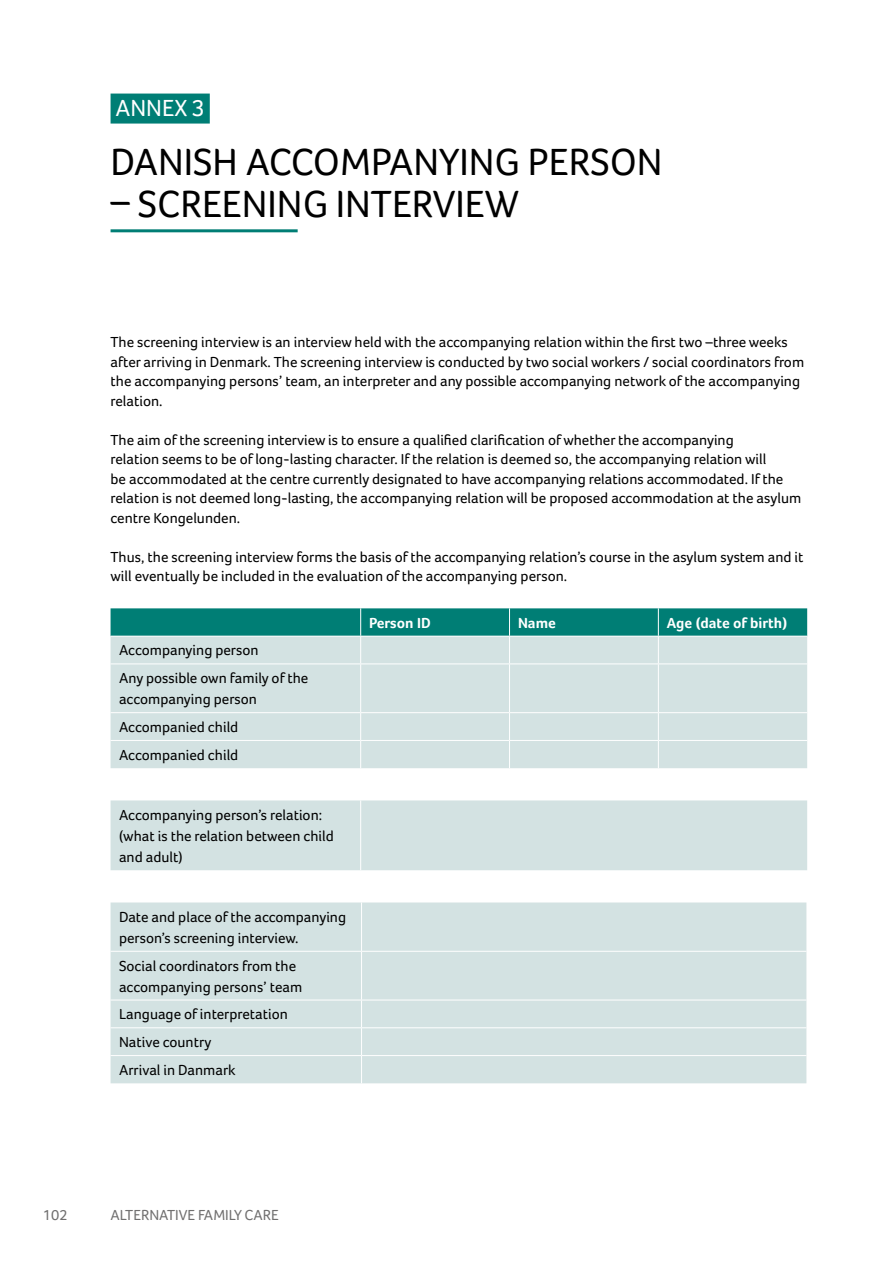
<style>
.page{position:relative;width:893px;height:1263px;background:#fff}
.page>*{position:absolute;margin:0;border:0;box-sizing:border-box;transform-origin:0 0}
.t1{font:39px "Foco";color:#000}
.t2{font:24px "Foco";color:#fff}
.t3{font:15px/19.5px "Foco";color:#000}
.t4{font:700 15px "Foco";color:#fff}
.t5{font:15px "Foco";color:#706f6f}
</style>
<div class="page">
<div style="left:111px;top:94px;width:99px;height:30px;background:#007e75"></div>
<hr style="left:111px;top:229px;width:187px;height:3px;background:#007e75">
<div style="left:111px;top:664px;width:696px;height:104px;background:#d3e2e2"></div>
<svg style="left:111px;top:608px;width:696px;height:55px;background:#6cb1ad"></svg>
<hr style="left:360px;top:664px;width:1px;height:48px;background:#fff">
<hr style="left:509px;top:664px;width:1px;height:48px;background:#fff">
<hr style="left:658px;top:664px;width:1px;height:48px;background:#fff">
<hr style="left:111px;top:712px;width:250px;height:1px;background:#fff">
<hr style="left:361px;top:712px;width:148px;height:1px;background:#fff">
<hr style="left:509px;top:712px;width:149px;height:1px;background:#fff">
<hr style="left:658px;top:712px;width:149px;height:1px;background:#fff">
<hr style="left:111px;top:740px;width:250px;height:1px;background:#fff">
<hr style="left:361px;top:740px;width:148px;height:1px;background:#fff">
<svg style="left:360px;top:713px;width:1px;height:55px"></svg>
<hr style="left:509px;top:740px;width:149px;height:1px;background:#fff">
<svg style="left:509px;top:713px;width:1px;height:55px"></svg>
<hr style="left:658px;top:740px;width:149px;height:1px;background:#fff">
<svg style="left:658px;top:713px;width:1px;height:55px"></svg>
<div style="left:111px;top:800px;width:696px;height:70px;background:#d3e2e2"></div>
<hr style="left:360px;top:800px;width:1px;height:70px;background:#fff">
<div style="left:111px;top:902px;width:695px;height:181px;background:#d3e2e2"></div>
<hr style="left:361px;top:902px;width:1px;height:49px;background:#fff">
<hr style="left:111px;top:951px;width:251px;height:1px;background:#fff">
<hr style="left:362px;top:951px;width:444px;height:1px;background:#fff">
<hr style="left:361px;top:952px;width:1px;height:48px;background:#fff">
<hr style="left:111px;top:1000px;width:251px;height:1px;background:#fff">
<hr style="left:362px;top:1000px;width:444px;height:1px;background:#fff">
<hr style="left:111px;top:1027px;width:251px;height:1px;background:#fff">
<hr style="left:362px;top:1027px;width:444px;height:1px;background:#fff">
<hr style="left:111px;top:1055px;width:251px;height:1px;background:#fff">
<hr style="left:362px;top:1055px;width:444px;height:1px;background:#fff">
<svg style="left:361px;top:1000px;width:1px;height:83px"></svg>
<h2 class="t2" style="left:115px;top:94px;width:91px">ANNEX 3</h2>
<h1 class="t1" style="left:111px;top:139px;width:554px">DANISH ACCOMPANYING PERSON</h1>
<h1 class="t1" style="left:111px;top:181px;width:410px">– SCREENING INTERVIEW</h1>
<p class="t3" style="left:111px;top:332px;width:695px">The screening interview is an interview held with the accompanying relation within the first two –three weeks after arriving in Denmark. The screening interview is conducted by two social workers / social coordinators from the accompanying persons’ team, an interpreter and any possible accompanying network of the accompanying relation.</p>
<p class="t3" style="left:111px;top:430px;width:692px">The aim of the screening interview is to ensure a qualified clarification of whether the accompanying<br>relation seems to be of long-lasting character. If the relation is deemed so, the accompanying relation will<br>be accommodated at the centre currently designated to have accompanying relations accommodated. If the relation is not deemed long-lasting, the accompanying relation will be proposed accommodation at the asylum centre Kongelunden.</p>
<p class="t3" style="left:111px;top:547px;width:694px">Thus, the screening interview forms the basis of the accompanying relation’s course in the asylum system and it will eventually be included in the evaluation of the accompanying person.</p>
<p class="t4" style="left:369px;top:614px;width:63px">Person ID</p>
<p class="t4" style="left:518px;top:614px;width:39px">Name</p>
<p class="t4" style="left:667px;top:614px;width:122px">Age (date of birth)</p>
<p class="t3" style="left:119px;top:636px;width:191px;line-height:27.8px">Accompanying person<br>Any possible own family of the</p>
<p class="t3" style="left:119px;top:685px;width:139px;line-height:27.8px">accompanying person<br>Accompanied child<br>Accompanied child</p>
<p class="t3" style="left:119px;top:804px;width:216px;line-height:21px">Accompanying person’s relation: (what is the relation between child and adult)</p>
<p class="t3" style="left:119px;top:906px;width:229px;line-height:21px">Date and place of the accompanying person’s screening interview.</p>
<p class="t3" style="left:119px;top:955px;width:185px;line-height:21px">Social coordinators from the accompanying persons’ team</p>
<p class="t3" style="left:119px;top:1000px;width:170px;line-height:27.8px">Language of interpretation<br>Native country<br>Arrival in Danmark</p>
<p class="t5" style="left:43px;top:1206px;width:26px">102</p>
<p class="t5" style="left:111px;top:1206px;width:170px">ALTERNATIVE FAMILY CARE</p>
</div>
